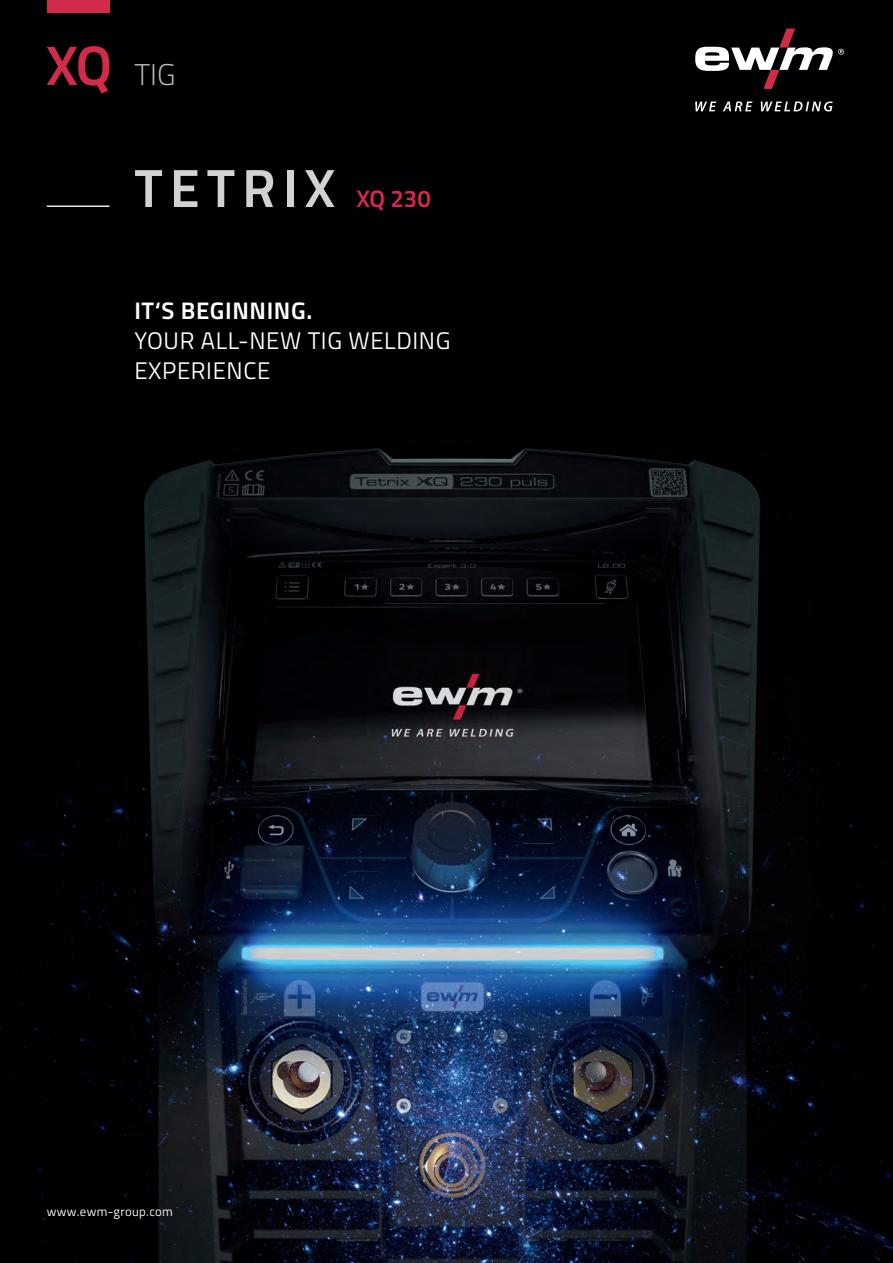
<style>
.page{position:relative;width:893px;height:1263px;background:#fff}
.page>*{position:absolute;margin:0;border:0;box-sizing:border-box;transform-origin:0 0}
.t1{font:700 54px "Titillium Text";letter-spacing:.13em;color:#d1d2d4}
.t2{font:300 30px "Titillium Text";color:#bcbdc0}
.t3{font:24px/30px "Titillium Text";letter-spacing:.025em;color:#fff}
.t4{font:700 24px "Titillium Text";letter-spacing:.025em;color:#fff}
.t5{font:700 24px "Titillium Text";color:#d12b49}
.t6{font:12.75px "Titillium Text";letter-spacing:.025em;color:#fff}
</style>
<div class="page">
<img style="left:0;top:0;width:893px;height:1263px">
<svg style="left:695px;top:101px;width:138px;height:10px"></svg>
<svg style="left:695px;top:28px;width:149px;height:61px"></svg>
<hr style="left:47px;top:205px;width:62px;height:2px;background:#e6e7e9">
<svg style="left:47px;top:46px;width:62px;height:47px;background:#56111f"></svg>
<div style="left:47px;top:0;width:62px;height:13px;background:#d12b49"></div>
<p class="t2" style="left:134px;top:53px;width:43px">TIG</p>
<h1 class="t1" style="left:134px;top:147px;width:202px">TETRIX</h1>
<p class="t5" style="left:356px;top:180px;width:76px">XQ 230</p>
<p class="t4" style="left:134px;top:293px;width:179px">IT‘S BEGINNING.</p>
<p class="t3" style="left:134px;top:325px;width:318px">YOUR ALL-NEW TIG WELDING<br>EXPERIENCE</p>
<p class="t6" style="left:47px;top:1202px;width:128px">www.ewm-group.com</p>
</div>
